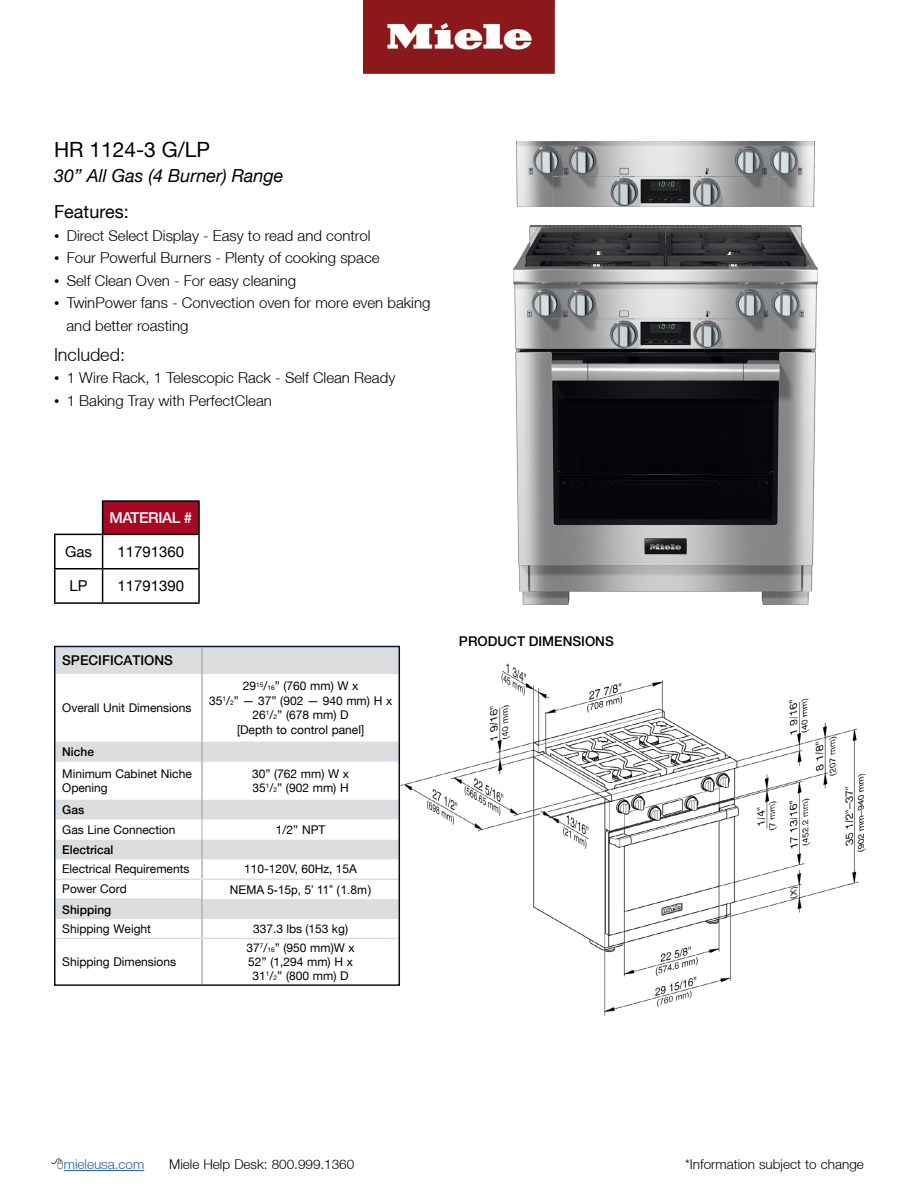
<style>
.page{position:relative;width:918px;height:1188px;background:#fff}
.page>*{position:absolute;margin:0;border:0;box-sizing:border-box;transform-origin:0 0}
.t1{font:21px "Helvetica Neue LT";color:#000}
.t2{font:italic 18px "Helvetica Neue LT";color:#000}
.t3{font:18px "Helvetica Neue LT";color:#000}
.t4{font:300 18px "Helvetica Neue LT";color:#000}
.t5{font:300 15px/22.5px "Helvetica Neue LT";color:#000}
.t6{font:15px "Helvetica Neue LT";color:#000}
.t7{font:500 15px "Helvetica Neue LT";letter-spacing:-.025em;color:#fff}
.t8{font:300 13.5px "Helvetica Neue LT";color:#000}
.t9{font:500 13.5px "Helvetica Neue LT";color:#000}
.t10{font:300 13.5px "Helvetica Neue LT";color:#215e9e}
.t11{font:12px/14.4px "Helvetica Neue LT";color:#000;text-align:center}
.t12{font:500 12px "Helvetica Neue LT";color:#000}
.t13{font:12px "Arial";color:#000}
.s1{font-family:"Times New Roman";font-weight:400}
.s2{font-size:6.6px}
</style>
<div class="page">
<img style="left:363px;top:0;width:192px;height:73px">
<hr style="left:64px;top:1170px;width:80px;height:1px;background:#215e9e">
<img style="left:514px;top:225px;width:303px;height:380px">
<div style="left:103px;top:501px;width:96px;height:33px;background:#a70925"></div>
<hr style="left:102px;top:500px;width:98px;height:2px;background:#000">
<hr style="left:102px;top:502px;width:1px;height:32px;background:#000">
<hr style="left:198px;top:502px;width:2px;height:32px;background:#000">
<hr style="left:54px;top:534px;width:49px;height:1px;background:#000">
<hr style="left:54px;top:535px;width:2px;height:33px;background:#000">
<hr style="left:103px;top:534px;width:97px;height:1px;background:#000">
<hr style="left:102px;top:535px;width:1px;height:33px;background:#000">
<hr style="left:198px;top:535px;width:2px;height:33px;background:#000">
<hr style="left:54px;top:568px;width:49px;height:2px;background:#000">
<hr style="left:54px;top:570px;width:2px;height:32px;background:#000">
<hr style="left:103px;top:568px;width:97px;height:2px;background:#000">
<hr style="left:102px;top:570px;width:1px;height:32px;background:#000">
<hr style="left:198px;top:570px;width:2px;height:32px;background:#000">
<hr style="left:54px;top:602px;width:49px;height:2px;background:#000">
<hr style="left:103px;top:602px;width:97px;height:2px;background:#000">
<img style="left:516px;top:142px;width:299px;height:64px">
<img style="left:400px;top:663px;width:466px;height:353px">
<svg style="left:57px;top:649px;width:340px;height:270px"></svg>
<hr style="left:201px;top:647px;width:2px;height:27px;background:#b1b4b6">
<hr style="left:201px;top:674px;width:2px;height:68px;background:#b1b4b6">
<hr style="left:201px;top:742px;width:2px;height:20px;background:#b1b4b6">
<hr style="left:201px;top:762px;width:2px;height:38px;background:#b1b4b6">
<hr style="left:201px;top:899px;width:2px;height:20px;background:#b1b4b6">
<svg style="left:201px;top:919px;width:2px;height:19px"></svg>
<hr style="left:201px;top:939px;width:2px;height:45px;background:#b1b4b6">
<hr style="left:56px;top:898px;width:145px;height:2px;background:#dcddde">
<hr style="left:56px;top:938px;width:146px;height:1px;background:#dcddde">
<hr style="left:202px;top:938px;width:197px;height:1px;background:#dcddde">
<svg style="left:201px;top:880px;width:2px;height:19px"></svg>
<hr style="left:201px;top:839px;width:2px;height:20px;background:#b1b4b6">
<hr style="left:202px;top:879px;width:197px;height:1px;background:#dcddde">
<hr style="left:201px;top:859px;width:2px;height:20px;background:#b1b4b6">
<hr style="left:56px;top:879px;width:146px;height:1px;background:#dcddde">
<hr style="left:201px;top:800px;width:2px;height:20px;background:#b1b4b6">
<svg style="left:57px;top:820px;width:340px;height:19px"></svg>
<div style="left:54px;top:646px;width:346px;height:340px;border:2px solid #0b1328"></div>
<h1 class="t1" style="left:54px;top:137px;width:157px">HR 1124-3 G/LP</h1>
<h2 class="t2" style="left:54px;top:165px;width:231px">30” All Gas (4 Burner) Range</h2>
<h2 class="t3" style="left:54px;top:201px;width:76px">Features:</h2>
<p class="t5" style="left:54px;top:224px;width:318px"><span class="s1">•</span> Direct Select Display - Easy to read and control</p>
<p class="t5" style="left:54px;top:246px;width:327px"><span class="s1">•</span> Four Powerful Burners - Plenty of cooking space</p>
<p class="t5" style="left:54px;top:269px;width:244px"><span class="s1">•</span> Self Clean Oven - For easy cleaning</p>
<p class="t5" style="left:67px;top:291px;width:365px;text-indent:-13px"><span class="s1">•</span> TwinPower fans - Convection oven for more even baking and better roasting</p>
<h2 class="t4" style="left:54px;top:343px;width:73px">Included:</h2>
<p class="t5" style="left:54px;top:366px;width:343px"><span class="s1">•</span> 1 Wire Rack, 1 Telescopic Rack - Self Clean Ready</p>
<p class="t5" style="left:54px;top:389px;width:219px"><span class="s1">•</span> 1 Baking Tray with PerfectClean</p>
<p class="t7" style="left:109px;top:509px;width:84px">MATERIAL #</p>
<p class="t6" style="left:65px;top:543px;width:28px">Gas</p>
<p class="t6" style="left:117px;top:543px;width:68px">11791360</p>
<p class="t6" style="left:70px;top:577px;width:20px">LP</p>
<p class="t6" style="left:117px;top:577px;width:68px">11791390</p>
<p class="t9" style="left:62px;top:653px;width:112px">SPECIFICATIONS</p>
<p class="t11" style="left:62px;top:700px;width:131px">Overall Unit Dimensions</p>
<p class="t11" style="left:209px;top:679px;width:185px">29<sup>15</sup>/<span class="s2">16</span>” (760 mm) W x<br>35<sup>1</sup>/<span class="s2">2</span>” — 37” (902 — 940 mm) H x<br>26<sup>1</sup>/<span class="s2">2</span>” (678 mm) D<br>[Depth to control panel]</p>
<p class="t12" style="left:62px;top:745px;width:33px">Niche</p>
<p class="t11" style="left:62px;top:766px;width:131px;text-align:left">Minimum Cabinet Niche<br>Opening</p>
<p class="t11" style="left:252px;top:766px;width:99px;text-align:left">30” (762 mm) W x<br>35<sup>1</sup>/<span class="s2">2</span>” (902 mm) H</p>
<p class="t12" style="left:62px;top:803px;width:24px">Gas</p>
<p class="t11" style="left:62px;top:822px;width:115px">Gas Line Connection</p>
<p class="t11" style="left:276px;top:822px;width:51px">1/2” NPT</p>
<p class="t12" style="left:62px;top:842px;width:53px">Electrical</p>
<p class="t11" style="left:62px;top:862px;width:129px">Electrical Requirements</p>
<p class="t11" style="left:244px;top:862px;width:114px">110-120V, 60Hz, 15A</p>
<p class="t11" style="left:62px;top:882px;width:66px">Power Cord</p>
<p class="t13" style="left:230px;top:881px;width:143px">NEMA 5-15p, 5’ 11” (1.8m)</p>
<p class="t12" style="left:62px;top:902px;width:51px">Shipping</p>
<p class="t11" style="left:62px;top:921px;width:90px">Shipping Weight</p>
<p class="t11" style="left:253px;top:921px;width:97px">337.3 lbs (153 kg)</p>
<p class="t11" style="left:62px;top:954px;width:115px">Shipping Dimensions</p>
<p class="t11" style="left:246px;top:940px;width:110px">37<sup>7</sup>/<span class="s2">16</span>” (950 mm)W x<br>52” (1,294 mm) H x<br>31<sup>1</sup>/<span class="s2">2</span>” (800 mm) D</p>
<p class="t9" style="left:459px;top:634px;width:156px">PRODUCT DIMENSIONS</p>
<p class="t10" style="left:64px;top:1156px;width:82px">mieleusa.com</p>
<p class="t8" style="left:169px;top:1156px;width:187px">Miele Help Desk: 800.999.1360</p>
<p class="t8" style="left:685px;top:1156px;width:180px">*Information subject to change</p>
</div>
